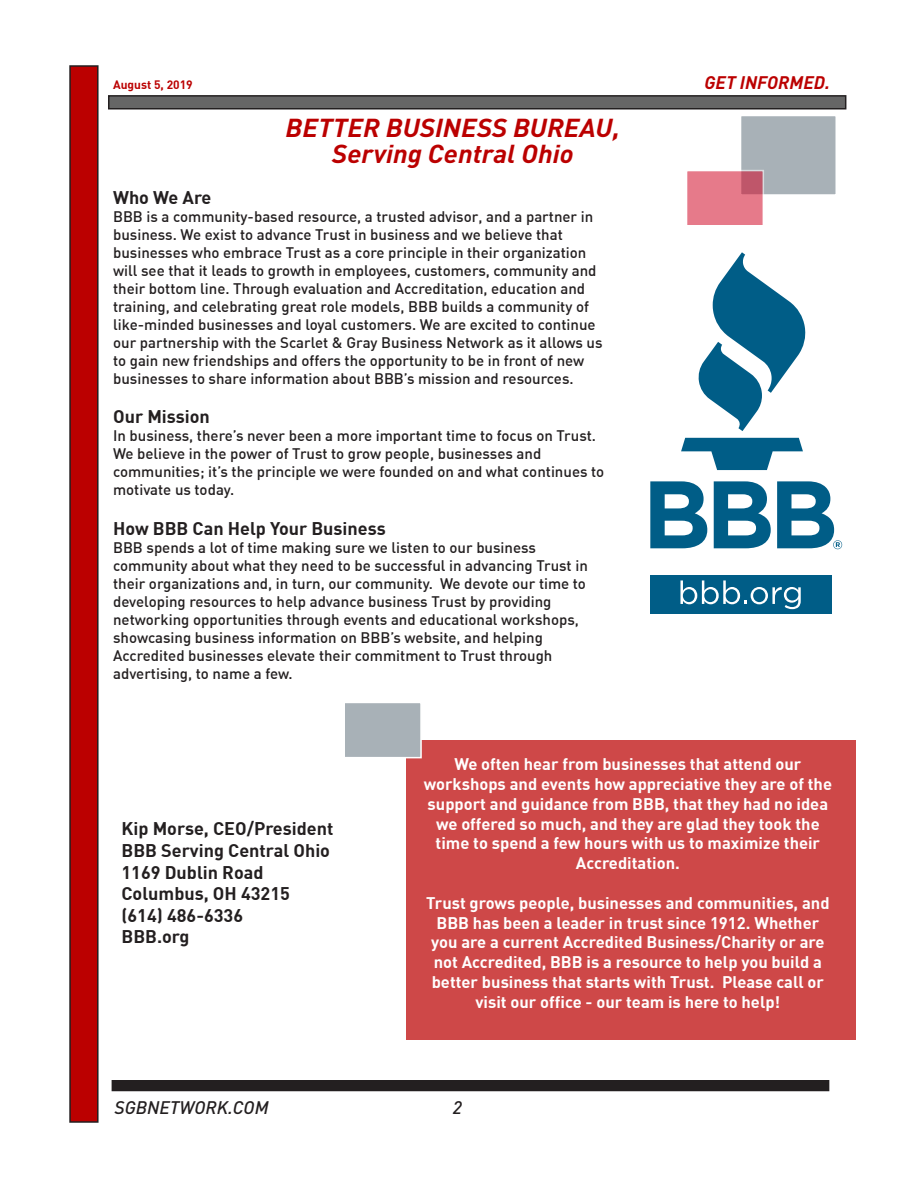
<style>
.page{position:relative;width:918px;height:1188px;background:#fff}
.page>*{position:absolute;margin:0;border:0;box-sizing:border-box;transform-origin:0 0}
.t1{font:italic 700 25.65px "DIN";color:#b00;scale:1.05 1}
.t2{font:700 18px "DIN";color:#231f20}
.t3{font:italic 500 18px "DIN";color:#231f20}
.t4{font:italic 700 18px "DIN";color:#b00}
.t5{font:700 16.5px/19.8px "DIN";color:#fff;text-align:center}
.t6{font:500 15px/18px "DIN";color:#231f20}
.t7{font:700 12px "DIN";color:#b00}
</style>
<div class="page">
<div style="left:406px;top:740px;width:450px;height:299px;background:#ce4848"></div>
<div style="left:109px;top:96px;width:737px;height:13px;background:#666"></div>
<div style="left:108px;top:95px;width:738px;height:15px;border:2px solid #231f20"></div>
<div style="left:112px;top:1081px;width:717px;height:9px;background:#231f20"></div>
<div style="left:112px;top:1080px;width:717px;height:11px;border:2px solid #231f20"></div>
<div style="left:70px;top:66px;width:28px;height:1056px;background:#b00"></div>
<div style="left:69px;top:65px;width:30px;height:1058px;border:2px solid #231f20"></div>
<div style="left:344px;top:702px;width:78px;height:56px;background:#a8b1b7;border:2px solid #fff"></div>
<div style="left:740px;top:115px;width:97px;height:81px;background:#a8b1b7;border:2px solid #fff"></div>
<div style="left:650px;top:575px;width:181px;height:39px;background:#005d87"></div>
<svg style="left:681px;top:438px;width:122px;height:32px"></svg>
<svg style="left:698px;top:252px;width:108px;height:179px"></svg>
<svg style="left:650px;top:481px;width:57px;height:67px"></svg>
<svg style="left:714px;top:481px;width:57px;height:67px"></svg>
<svg style="left:777px;top:481px;width:65px;height:68px"></svg>
<svg style="left:680px;top:580px;width:121px;height:29px"></svg>
<svg style="left:687px;top:170px;width:77px;height:55px;background:#e27b8b"></svg>
<p class="t7" style="left:113px;top:77px;width:81px">August 5, 2019</p>
<p class="t4" style="left:705px;top:71px;width:127px">GET INFORMED.</p>
<p class="t1" style="left:286px;top:111px;width:320px">BETTER BUSINESS BUREAU,</p>
<p class="t1" style="left:332px;top:137px;width:232px">Serving Central Ohio</p>
<p class="t2" style="left:113px;top:185px;width:100px">Who We Are</p>
<p class="t6" style="left:113px;top:207px;width:491px">BBB is a community-based resource, a trusted advisor, and a partner in business. We exist to advance Trust in business and we believe that businesses who embrace Trust as a core principle in their organization will see that it leads to growth in employees, customers, community and their bottom line. Through evaluation and Accreditation, education and training, and celebrating great role models, BBB builds a community of like-minded businesses and loyal customers. We are excited to continue our partnership with the Scarlet &amp; Gray Business Network as it allows us to gain new friendships and offers the opportunity to be in front of new businesses to share information about BBB’s mission and resources.</p>
<p class="t2" style="left:113px;top:405px;width:98px">Our Mission</p>
<p class="t6" style="left:113px;top:426px;width:493px">In business, there’s never been a more important time to focus on Trust.<br>We believe in the power of Trust to grow people, businesses and communities; it’s the principle we were founded on and what continues to motivate us today.</p>
<p class="t2" style="left:113px;top:517px;width:274px">How BBB Can Help Your Business</p>
<p class="t6" style="left:113px;top:538px;width:476px">BBB spends a lot of time making sure we listen to our business community about what they need to be successful in advancing Trust in their organizations and, in turn, our community. We devote our time to developing resources to help advance business Trust by providing networking opportunities through events and educational workshops, showcasing business information on BBB’s website, and helping Accredited businesses elevate their commitment to Trust through advertising, to name a few.</p>
<p class="t2" style="left:122px;top:817px;width:213px">Kip Morse, CEO/President</p>
<p class="t2" style="left:122px;top:839px;width:210px">BBB Serving Central Ohio</p>
<p class="t2" style="left:122px;top:860px;width:144px">1169 Dublin Road</p>
<p class="t2" style="left:122px;top:882px;width:170px">Columbus, OH 43215</p>
<p class="t2" style="left:122px;top:904px;width:123px">(614) 486-6336</p>
<p class="t2" style="left:122px;top:925px;width:70px">BBB.org</p>
<p class="t5" style="left:424px;top:754px;width:410px">We often hear from businesses that attend our workshops and events how appreciative they are of the support and guidance from BBB, that they had no idea we offered so much, and they are glad they took the time to spend a few hours with us to maximize their Accreditation.</p>
<p class="t5" style="left:426px;top:892px;width:405px">Trust grows people, businesses and communities, and BBB has been a leader in trust since 1912. Whether you are a current Accredited Business/Charity or are not Accredited, BBB is a resource to help you build a better business that starts with Trust. Please call or visit our office - our team is here to help!</p>
<p class="t3" style="left:115px;top:1096px;width:156px">SGBNETWORK.COM</p>
<p class="t3" style="left:453px;top:1096px;width:11px">2</p>
</div>
